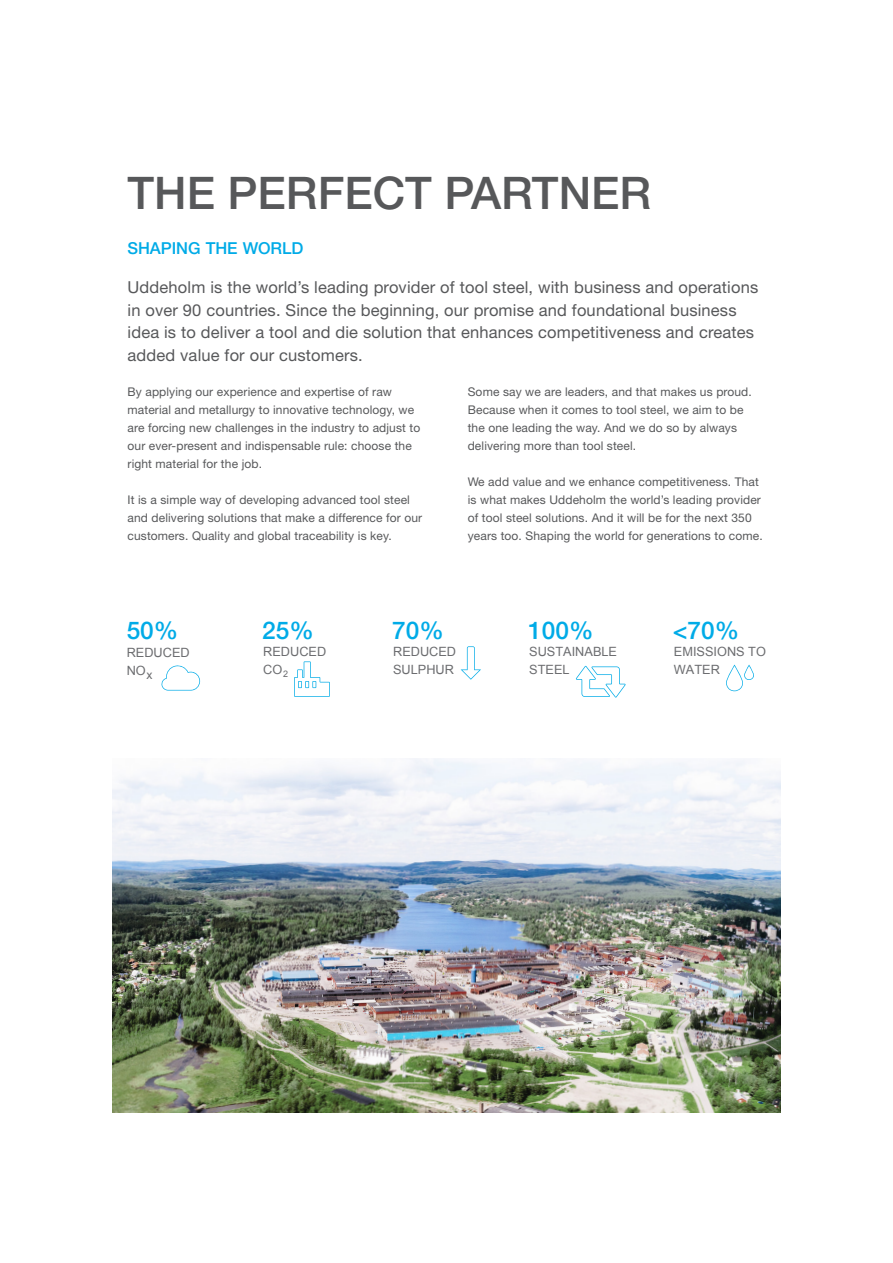
<style>
.page{position:relative;width:893px;height:1263px;background:#fff}
.page>*{position:absolute;margin:0;border:0;box-sizing:border-box;transform-origin:0 0}
.t1{font:500 45px "Helvetica Neue";color:#57585a}
.t2{font:500 24.45px "Helvetica Neue";color:#00abe7}
.t3{font:16.5px/22.5px "Helvetica Neue";letter-spacing:.01em;color:#57585a}
.t4{font:500 16.5px "Helvetica Neue";letter-spacing:-.005em;color:#00abe7}
.t5{font:12.75px/18.1px "Arial";color:#6c6d70}
.t6{font:12px/18px "Helvetica Neue";letter-spacing:.01em;color:#57585a}
</style>
<div class="page">
<img style="left:113px;top:759px;width:667px;height:354px">
<svg style="left:161px;top:665px;width:39px;height:25px"></svg>
<svg style="left:294px;top:661px;width:36px;height:36px"></svg>
<svg style="left:461px;top:646px;width:20px;height:34px"></svg>
<svg style="left:576px;top:666px;width:50px;height:31px"></svg>
<svg style="left:726px;top:665px;width:28px;height:26px"></svg>
<h1 class="t1" style="left:128px;top:167px;width:525px">THE PERFECT PARTNER</h1>
<h3 class="t4" style="left:128px;top:238px;width:177px">SHAPING THE WORLD</h3>
<p class="t3" style="left:128px;top:276px;width:632px">Uddeholm is the world’s leading provider of tool steel, with business and operations in over 90 countries. Since the beginning, our promise and foundational business idea is to deliver a tool and die solution that enhances competitiveness and creates added value for our customers.</p>
<p class="t6" style="left:468px;top:382px;width:286px">Some say we are leaders, and that makes us proud.<br>Because when it comes to tool steel, we aim to be the one leading the way. And we do so by always delivering more than tool steel.</p>
<p class="t6" style="left:468px;top:472px;width:296px">We add value and we enhance competitiveness. That is what makes Uddeholm the world’s leading provider of tool steel solutions. And it will be for the next 350 years too. Shaping the world for generations to come.</p>
<p class="t6" style="left:128px;top:382px;width:294px">By applying our experience and expertise of raw material and metallurgy to innovative technology, we are forcing new challenges in the industry to adjust to our ever-present and indispensable rule: choose the right material for the job.</p>
<p class="t6" style="left:128px;top:490px;width:296px">It is a simple way of developing advanced tool steel and delivering solutions that make a difference for our customers. Quality and global traceability is key.</p>
<h2 class="t2" style="left:127px;top:615px;width:53px">50%</h2>
<p class="t5" style="left:127px;top:643px;width:65px">REDUCED<br>NO<sub>x</sub></p>
<p class="t5" style="left:263px;top:642px;width:65px">REDUCED<br>CO<sub>2</sub></p>
<h2 class="t2" style="left:262px;top:615px;width:53px">25%</h2>
<h2 class="t2" style="left:392px;top:615px;width:53px">70%</h2>
<p class="t5" style="left:393px;top:642px;width:65px">REDUCED<br>SULPHUR</p>
<h2 class="t2" style="left:528px;top:615px;width:67px">100%</h2>
<p class="t5" style="left:529px;top:642px;width:89px">SUSTAINABLE<br>STEEL</p>
<h2 class="t2" style="left:673px;top:615px;width:68px">&lt;70%</h2>
<p class="t5" style="left:674px;top:642px;width:94px">EMISSIONS TO<br>WATER</p>
</div>
